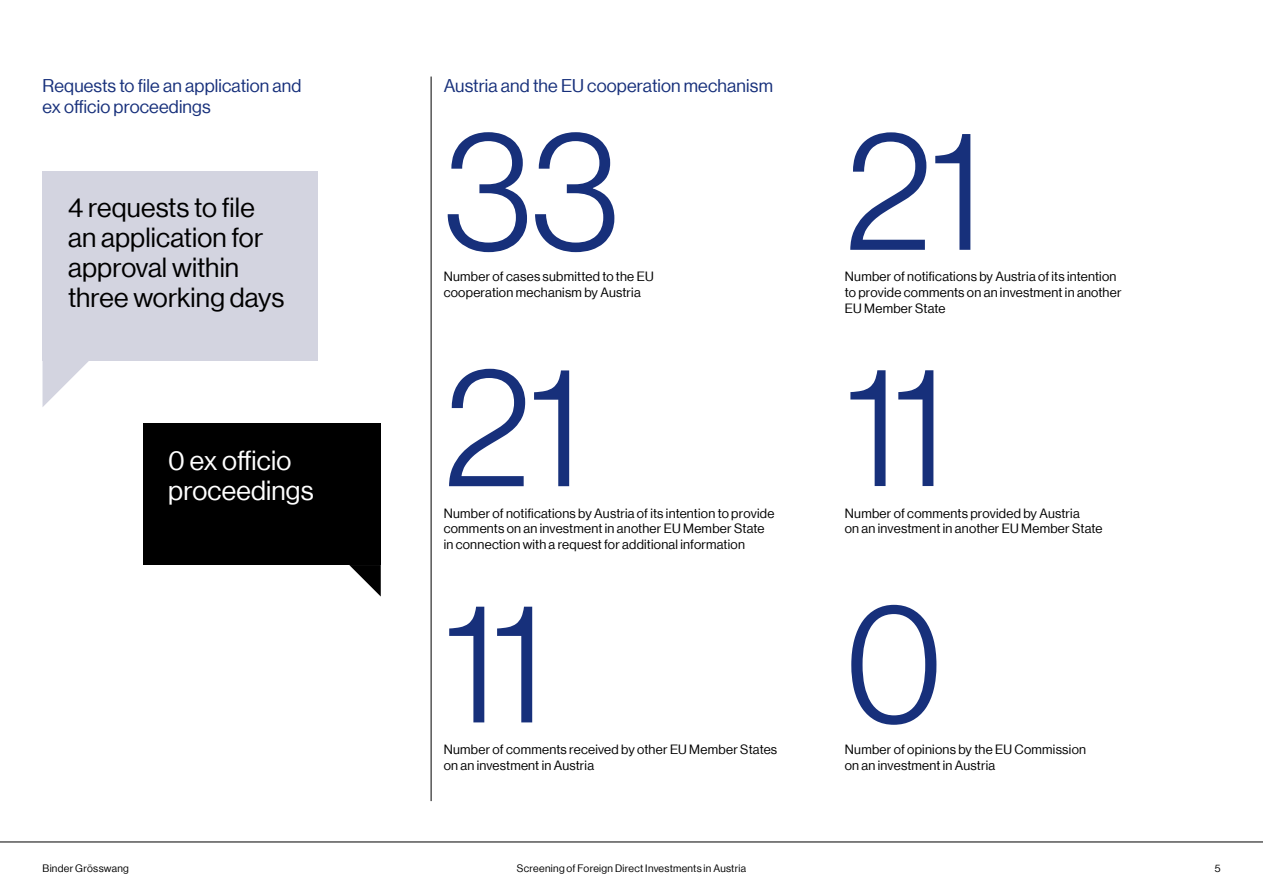
<style>
.page{position:relative;width:1263px;height:893px;background:#fff}
.page>*{position:absolute;margin:0;border:0;box-sizing:border-box;transform-origin:0 0}
.t1{font:168px "N Haas Grotesk DS Pro 45 Lt";letter-spacing:-.015em;color:#17307b}
.t2{font:27px/30px "N Haas Grotesk DS Pro 55 Rg";letter-spacing:.005em;color:#000}
.t3{font:27px/30px "N Haas Grotesk DS Pro 55 Rg";letter-spacing:.005em;color:#fff}
.t4{font:18px/21px "N Haas Grotesk DS Pro 55 Rg";letter-spacing:.01em;color:#17307b}
.t5{font:13.2px/15.8px "N Haas Grotesk DS Pro 55 Rg";letter-spacing:.02em;color:#000}
.t6{font:10.5px "N Haas Grotesk DS Pro 55 Rg";letter-spacing:.025em;color:#000}
</style>
<div class="page">
<hr style="left:0;top:842px;width:1263px;height:1px;background:#000">
<hr style="left:431px;top:77px;width:1px;height:724px;background:#000">
<div style="left:43px;top:171px;width:275px;height:189px;background:#d3d4e0"></div>
<svg style="left:43px;top:360px;width:47px;height:47px"></svg>
<div style="left:143px;top:423px;width:238px;height:142px;background:#000"></div>
<svg style="left:349px;top:565px;width:32px;height:31px"></svg>
<h3 class="t4" style="left:43px;top:76px;width:260px">Requests to file an application and ex officio proceedings</h3>
<h2 class="t2" style="left:68px;top:193px;width:218px">4 requests to file an application for approval within three working days</h2>
<h2 class="t3" style="left:168px;top:445px;width:147px">0 ex officio proceedings</h2>
<h3 class="t4" style="left:444px;top:76px;width:331px">Austria and the EU cooperation mechanism</h3>
<h1 class="t1" style="left:444px;top:96px;width:178px">33</h1>
<h1 class="t1" style="left:845px;top:96px;width:141px">21</h1>
<p class="t5" style="left:444px;top:269px;width:211px">Number of cases submitted to the EU cooperation mechanism by Austria</p>
<p class="t5" style="left:845px;top:269px;width:278px">Number of notifications by Austria of its intention to provide comments on an investment in another<br>EU Member State</p>
<h1 class="t1" style="left:444px;top:333px;width:141px">21</h1>
<h1 class="t1" style="left:845px;top:332px;width:104px">11</h1>
<p class="t5" style="left:444px;top:505px;width:332px">Number of notifications by Austria of its intention to provide comments on an investment in another EU Member State in connection with a request for additional information</p>
<p class="t5" style="left:845px;top:505px;width:259px">Number of comments provided by Austria<br>on an investment in another EU Member State</p>
<h1 class="t1" style="left:444px;top:569px;width:104px">11</h1>
<h1 class="t1" style="left:845px;top:569px;width:99px">0</h1>
<p class="t5" style="left:444px;top:741px;width:335px">Number of comments received by other EU Member States on an investment in Austria</p>
<p class="t5" style="left:845px;top:741px;width:243px">Number of opinions by the EU Commission on an investment in Austria</p>
<p class="t6" style="left:43px;top:862px;width:88px">Binder Grösswang</p>
<p class="t6" style="left:517px;top:862px;width:231px">Screening of Foreign Direct Investments in Austria</p>
<p class="t6" style="left:1215px;top:862px;width:7px">5</p>
</div>
